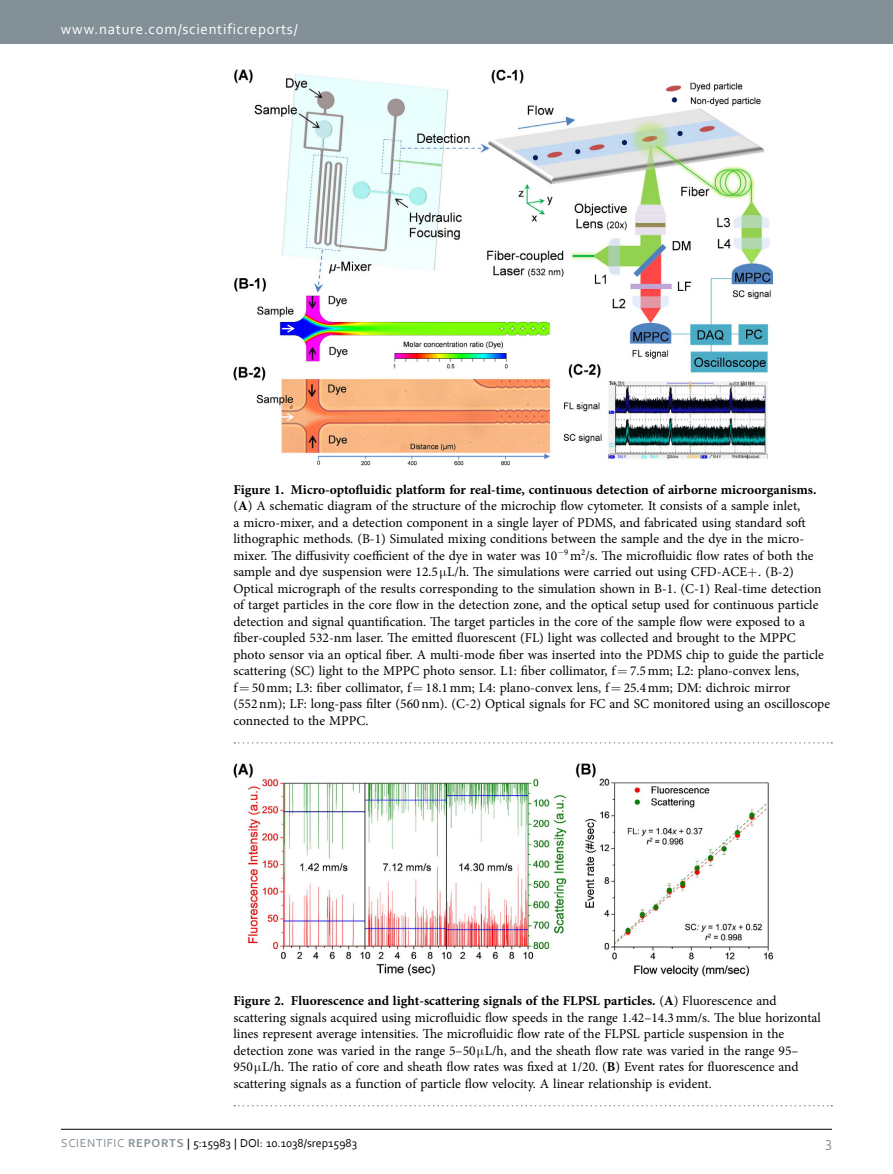
<style>
.page{position:relative;width:893px;height:1174px;background:#fff}
.page>*{position:absolute;margin:0;border:0;box-sizing:border-box;transform-origin:0 0}
.t1{font:15px "Njqxbb Corbel";letter-spacing:.045em;color:#fff}
.t2{font:15px "Hmcysg Corbel";color:#839097}
.t3{font:13.5px/16.5px "Jlctwy Minion Pro";color:#000}
.t4{font:700 13.5px "Hxdlxj Minion Pro";color:#000}
.t5{font:12px "Rdnxjw Corbel";color:#000}
.s1{font-family:"Hxdlxj Minion Pro";font-weight:700}
.s2{font-family:"Jlctwy Minion Pro";font-weight:400}
.s3{color:#839097}
.s4{font-family:"Jtjqgv Corbel";font-weight:700;color:#839097}
</style>
<div class="page">
<div style="left:0;top:0;width:893px;height:43px;background:#839097"></div>
<hr style="left:61px;top:1129px;width:771px;height:1px;background:#000">
<img style="left:233px;top:70px;width:540px;height:395px">
<svg style="left:234px;top:742px;width:598px;height:1px"></svg>
<img style="left:233px;top:763px;width:540px;height:213px">
<svg style="left:234px;top:1105px;width:598px;height:1px"></svg>
<p class="t1" style="left:61px;top:19px;width:238px">www.nature.com/scientificreports/</p>
<p class="t4" style="left:233px;top:480px;width:585px">Figure 1. Micro-optofluidic platform for real-time, continuous detection of airborne microorganisms.</p>
<p class="t3" style="left:233px;top:498px;width:598px">(<span class="s1">A</span>) A schematic diagram of the structure of the microchip flow cytometer. It consists of a sample inlet,<br>a micro-mixer, and a detection component in a single layer of PDMS, and fabricated using standard soft lithographic methods. (B-1) Simulated mixing conditions between the sample and the dye in the micro&shy;mixer. The diffusivity coefficient of the dye in water was 10−<sup>9</sup> m<sup>2</sup>/s. The microfluidic flow rates of both the sample and dye suspension were 12.5 L/h. The simulations were carried out using CFD-ACE . (B-2)<br>Optical micrograph of the results corresponding to the simulation shown in B-1. (C-1) Real-time detection of target particles in the core flow in the detection zone, and the optical setup used for continuous particle detection and signal quantification. The target particles in the core of the sample flow were exposed to a fiber-coupled 532-nm laser. The emitted fluorescent (FL) light was collected and brought to the MPPC photo sensor via an optical fiber. A multi-mode fiber was inserted into the PDMS chip to guide the particle scattering (SC) light to the MPPC photo sensor. L1: fiber collimator, f 7.5mm; L2: plano-convex lens,<br>f 50mm; L3: fiber collimator, f 18.1mm; L4: plano-convex lens, f 25.4mm; DM: dichroic mirror (552nm); LF: long-pass filter (560nm). (C-2) Optical signals for FC and SC monitored using an oscilloscope connected to the MPPC.</p>
<p class="t4" style="left:233px;top:991px;width:545px">Figure 2. Fluorescence and light-scattering signals of the FLPSL particles. <span class="s2">(</span>A<span class="s2">) Fluorescence and</span></p>
<p class="t3" style="left:233px;top:1009px;width:589px">scattering signals acquired using microfluidic flow speeds in the range 1.42–14.3mm/s. The blue horizontal lines represent average intensities. The microfluidic flow rate of the FLPSL particle suspension in the detection zone was varied in the range 5–50 L/h, and the sheath flow rate was varied in the range 95– 950 L/h. The ratio of core and sheath flow rates was fixed at 1/20. (<span class="s1">B</span>) Event rates for fluorescence and scattering signals as a function of particle flow velocity. A linear relationship is evident.</p>
<p class="t5" style="left:61px;top:1135px;width:298px"><span class="s3">SCIENTIFIC</span> <span class="s4">REPORTS</span> | 5:15983 | DOI : 10.1038/SREP15983</p>
<p class="t2" style="left:825px;top:1132px;width:8px">3</p>
</div>
